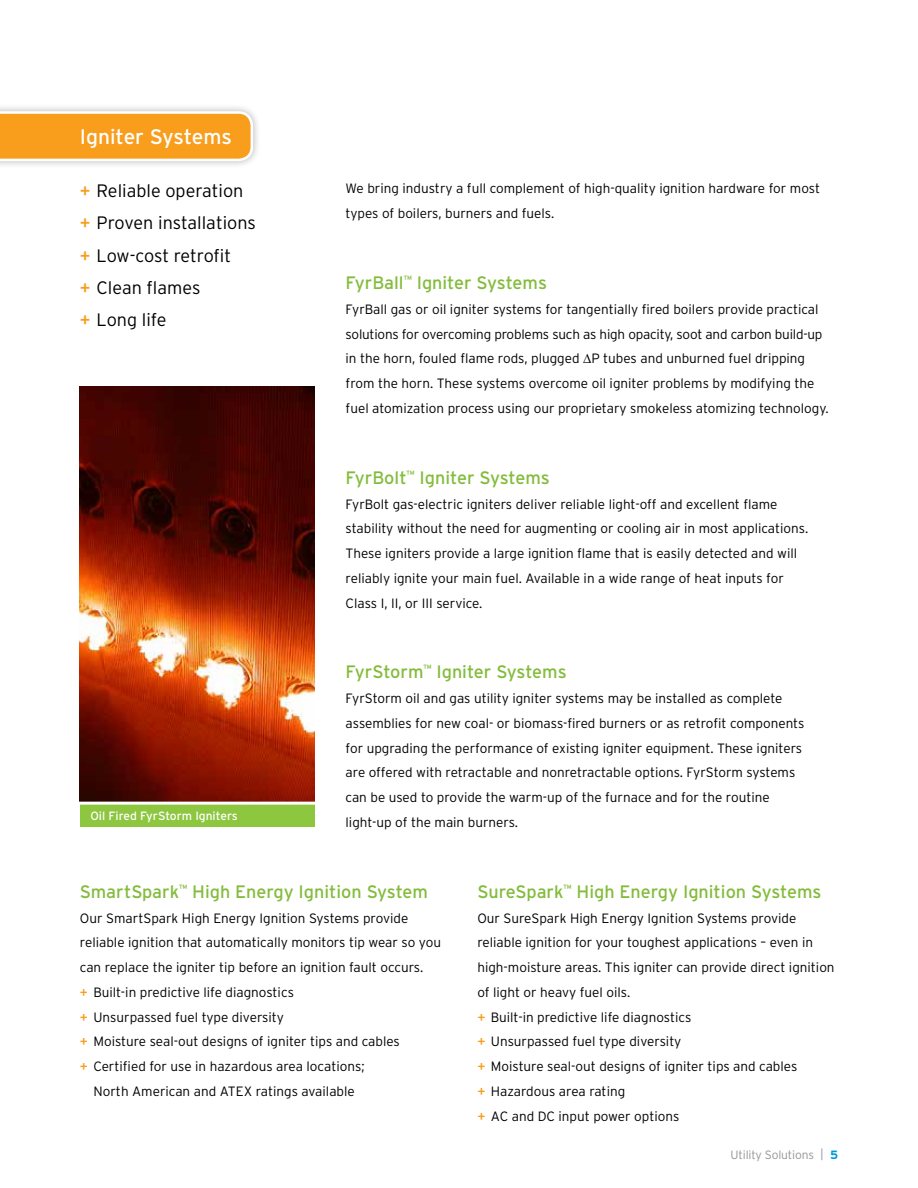
<style>
.page{position:relative;width:918px;height:1188px;background:#fff}
.page>*{position:absolute;margin:0;border:0;box-sizing:border-box;transform-origin:0 0}
.t1{font:21px "Interstate";color:#fff}
.t2{font:18px "Interstate";color:#83bc3c}
.t3{font:300 18px/32.2px "Interstate";color:#000}
.t4{font:300 13.5px/24.8px "Interstate";color:#000}
.t5{font:12px "Interstate";color:#fff}
.t6{font:300 12px "Interstate";letter-spacing:-.01em;color:#939598}
.s1{font-weight:400;color:#f99d1c}
.s2{font-family:"Arial";font-weight:400}
.s3{font-weight:700;color:#0099d8}
</style>
<div class="page">
<div style="left:80px;top:803px;width:235px;height:24px;background:#8dc63f"></div>
<img style="left:80px;top:386px;width:235px;height:416px">
<hr style="left:78px;top:802px;width:240px;height:3px;background:#fff">
<div style="left:0;top:103px;width:261px;height:66px;background:#000;opacity:.3"></div>
<svg style="left:0;top:111px;width:253px;height:50px;background:#f9a836"></svg>
<h1 class="t1" style="left:80px;top:124px;width:154px">Igniter Systems</h1>
<h2 class="t3" style="left:80px;top:174px;width:178px"><span class="s1">+</span> Reliable operation <span class="s1">+</span> Proven installations <span class="s1">+</span> Low-cost retrofit<br><span class="s1">+</span> Clean flames<br><span class="s1">+</span> Long life</h2>
<p class="t5" style="left:90px;top:809px;width:149px">Oil Fired FyrStorm Igniters</p>
<p class="t4" style="left:346px;top:176px;width:476px">We bring industry a full complement of high-quality ignition hardware for most types of boilers, burners and fuels.</p>
<h2 class="t2" style="left:346px;top:273px;width:203px">FyrBall<sup>™</sup> Igniter Systems</h2>
<p class="t4" style="left:346px;top:297px;width:485px">FyrBall gas or oil igniter systems for tangentially fired boilers provide practical solutions for overcoming problems such as high opacity, soot and carbon build-up in the horn, fouled flame rods, plugged <span class="s2">∆</span>P tubes and unburned fuel dripping from the horn. These systems overcome oil igniter problems by modifying the fuel atomization process using our proprietary smokeless atomizing technology.</p>
<h2 class="t2" style="left:346px;top:467px;width:206px">FyrBolt<sup>™</sup> Igniter Systems</h2>
<p class="t4" style="left:346px;top:491px;width:464px">FyrBolt gas-electric igniters deliver reliable light-off and excellent flame stability without the need for augmenting or cooling air in most applications.<br>These igniters provide a large ignition flame that is easily detected and will reliably ignite your main fuel. Available in a wide range of heat inputs for Class I, II, or III service.</p>
<h2 class="t2" style="left:346px;top:662px;width:223px">FyrStorm<sup>™</sup> Igniter Systems</h2>
<p class="t4" style="left:346px;top:686px;width:460px">FyrStorm oil and gas utility igniter systems may be installed as complete assemblies for new coal- or biomass-fired burners or as retrofit components for upgrading the performance of existing igniter equipment. These igniters are offered with retractable and nonretractable options. FyrStorm systems can be used to provide the warm-up of the furnace and for the routine light-up of the main burners.</p>
<h2 class="t2" style="left:80px;top:881px;width:350px">SmartSpark<sup>™</sup> High Energy Ignition System</h2>
<p class="t4" style="left:80px;top:905px;width:330px">Our SmartSpark High Energy Ignition Systems provide</p>
<p class="t4" style="left:80px;top:930px;width:363px">reliable ignition that automatically monitors tip wear so you</p>
<p class="t4" style="left:80px;top:955px;width:345px">can replace the igniter tip before an ignition fault occurs.</p>
<p class="t4" style="left:80px;top:980px;width:216px"><span class="s1">+</span> Built-in predictive life diagnostics</p>
<p class="t4" style="left:80px;top:1004px;width:205px"><span class="s1">+</span> Unsurpassed fuel type diversity</p>
<p class="t4" style="left:80px;top:1029px;width:322px"><span class="s1">+</span> Moisture seal-out designs of igniter tips and cables</p>
<p class="t4" style="left:80px;top:1054px;width:286px"><span class="s1">+</span> Certified for use in hazardous area locations;</p>
<p class="t4" style="left:93px;top:1079px;width:263px">North American and ATEX ratings available</p>
<h2 class="t2" style="left:477px;top:881px;width:346px">SureSpark<sup>™</sup> High Energy Ignition Systems</h2>
<p class="t4" style="left:477px;top:905px;width:359px">Our SureSpark High Energy Ignition Systems provide reliable ignition for your toughest applications – even in high-moisture areas. This igniter can provide direct ignition of light or heavy fuel oils.<br><span class="s1">+</span> Built-in predictive life diagnostics<br><span class="s1">+</span> Unsurpassed fuel type diversity<br><span class="s1">+</span> Moisture seal-out designs of igniter tips and cables<br><span class="s1">+</span> Hazardous area rating<br><span class="s1">+</span> AC and DC input power options</p>
<p class="t6" style="left:730px;top:1148px;width:109px">Utility Solutions | <span class="s3">5</span></p>
</div>
